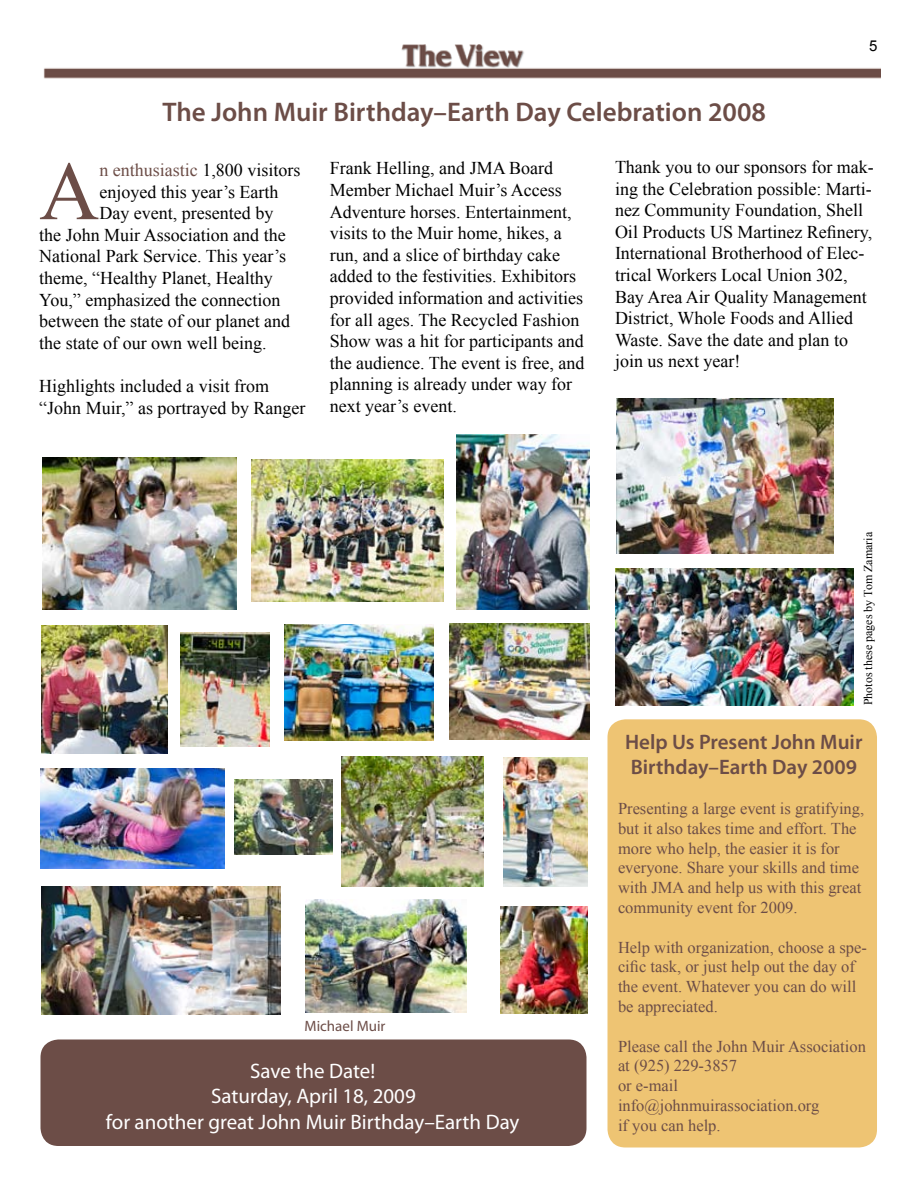
<style>
.page{position:relative;width:918px;height:1188px;background:#fff}
.page>*{position:absolute;margin:0;border:0;box-sizing:border-box;transform-origin:0 0}
.t1{font:83.25px "Times New Roman";color:#6c4d47}
.t2{font:600 27px "Myriad Pro";color:#6c4d47}
.t3{font:21px/25.2px "Myriad Pro";color:#fff;text-align:center}
.t4{font:600 21px/25.2px "Myriad Pro";color:#6c4d47}
.t5{font:18px/21.6px "Times New Roman";color:#000}
.t6{font:18px "Times New Roman";color:#6c4d47}
.t7{font:16.5px/19.8px "Times New Roman";color:#6c4d47}
.t8{font:15px "Myriad Pro";color:#6c4d47}
.t9{font:15px "Arial";color:#000}
.t10{font:12px "Times New Roman";color:#000}
.s1{color:#000}
</style>
<div class="page">
<img style="left:43px;top:44px;width:837px;height:35px">
<img style="left:43px;top:458px;width:194px;height:151px">
<img style="left:616px;top:399px;width:218px;height:155px">
<div style="left:608px;top:719px;width:269px;height:429px;background:#eec473;border-radius:18px"></div>
<div style="left:40px;top:1040px;width:546px;height:106px;background:#6c4d47;border-radius:18px"></div>
<img style="left:615px;top:568px;width:238px;height:137px">
<img style="left:457px;top:434px;width:132px;height:175px">
<img style="left:252px;top:459px;width:191px;height:142px">
<img style="left:42px;top:626px;width:126px;height:127px">
<img style="left:449px;top:623px;width:140px;height:117px">
<img style="left:285px;top:625px;width:149px;height:115px">
<img style="left:181px;top:632px;width:89px;height:114px">
<img style="left:503px;top:757px;width:85px;height:130px">
<img style="left:341px;top:756px;width:143px;height:131px">
<img style="left:234px;top:779px;width:98px;height:76px">
<img style="left:42px;top:886px;width:238px;height:128px">
<img style="left:306px;top:900px;width:160px;height:113px">
<img style="left:501px;top:907px;width:87px;height:107px">
<img style="left:40px;top:768px;width:185px;height:101px">
<h2 class="t2" style="left:163px;top:95px;width:605px">The John Muir Birthday–Earth Day Celebration 2008</h2>
<p class="t9" style="left:869px;top:36px;width:10px">5</p>
<h1 class="t1" style="left:39px;top:135px;width:62px">A</h1>
<p class="t6" style="left:99px;top:158px;width:202px">n enthusiastic <span class="s1">1,800 visitors</span></p>
<p class="t5" style="left:99px;top:180px;width:181px">enjoyed this year’s Earth</p>
<p class="t5" style="left:99px;top:202px;width:175px">Day event, presented by</p>
<p class="t5" style="left:39px;top:224px;width:248px">the John Muir Association and the</p>
<p class="t5" style="left:39px;top:245px;width:248px">National Park Service. This year’s</p>
<p class="t5" style="left:39px;top:267px;width:235px">theme, “Healthy Planet, Healthy</p>
<p class="t5" style="left:39px;top:288px;width:243px">You,” emphasized the connection</p>
<p class="t5" style="left:39px;top:310px;width:252px">between the state of our planet and</p>
<p class="t5" style="left:39px;top:332px;width:229px">the state of our own well being.</p>
<p class="t5" style="left:39px;top:375px;width:268px">Highlights included a visit from “John Muir,” as portrayed by Ranger</p>
<p class="t5" style="left:330px;top:157px;width:256px">Frank Helling, and JMA Board<br>Member Michael Muir’s Access<br>Adventure horses. Entertainment, visits to the Muir home, hikes, a run, and a slice of birthday cake added to the festivities. Exhibitors provided information and activities for all ages. The Recycled Fashion<br>Show was a hit for participants and the audience. The event is free, and planning is already under way for next year’s event.</p>
<p class="t5" style="left:615px;top:156px;width:260px">Thank you to our sponsors for mak&shy;ing the Celebration possible: Marti&shy;nez Community Foundation, Shell<br>Oil Products US Martinez Refinery,<br>International Brotherhood of Elec&shy;trical Workers Local Union 302,<br>Bay Area Air Quality Management<br>District, Whole Foods and Allied<br>Waste. Save the date and plan to join us next year!</p>
<p class="t8" style="left:304px;top:1017px;width:83px">Michael Muir</p>
<p class="t3" style="left:106px;top:1058px;width:415px">Save the Date!<br>Saturday, April 18, 2009<br>for another great John Muir Birthday–Earth Day</p>
<p class="t10" style="left:860px;top:705px;width:175px;rotate:-90deg">Photos these pages by Tom Zamaria</p>
<p class="t4" style="left:625px;top:729px;width:239px">Help Us Present John Muir<br>Birthday–Earth Day 2009</p>
<p class="t7" style="left:618px;top:798px;width:248px">Presenting a large event is gratifying, but it also takes time and effort. The more who help, the easier it is for everyone. Share your skills and time with JMA and help us with this great community event for 2009.</p>
<p class="t7" style="left:618px;top:937px;width:250px">Help with organization, choose a spe&shy;cific task, or just help out the day of the event. Whatever you can do will be appreciated.</p>
<p class="t7" style="left:618px;top:1036px;width:249px">Please call the John Muir Association at (925) 229-3857<br>or e-mail info@johnmuirassociation.org<br>if you can help.</p>
</div>
